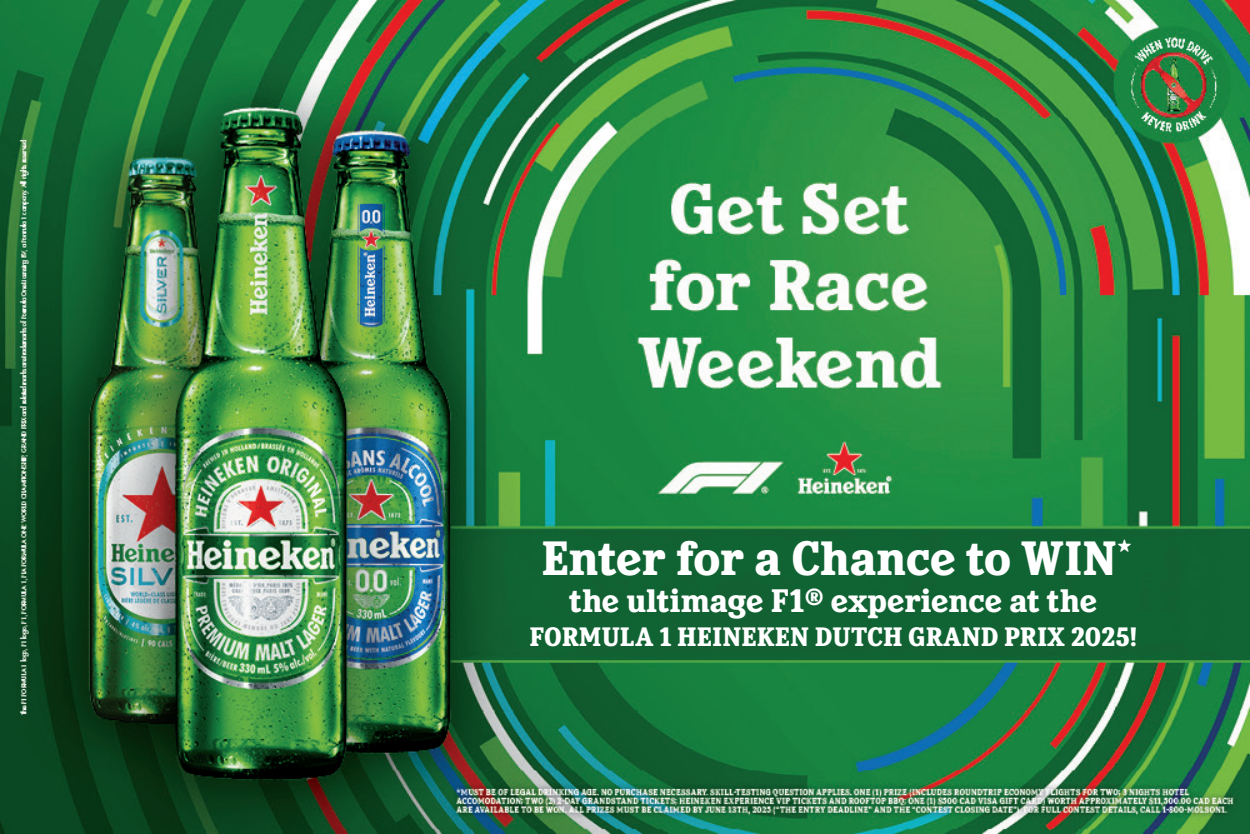
<style>
.page{position:relative;width:1250px;height:834px;background:#fff}
.page>*{position:absolute;margin:0;border:0;box-sizing:border-box;transform-origin:0 0}
.t1{font:700 42.12px "Heineken Serif 18";letter-spacing:-.005em;color:#fff}
.t2{font:700 28.5px "Heineken Serif 18";letter-spacing:-.005em;color:#fff}
.t3{font:700 23.25px "Heineken Serif 18";color:#fff}
</style>
<div class="page">
<img style="left:0;top:0;width:1250px;height:834px">
<h1 class="t1" style="left:542px;top:528px;width:592px">Enter for a Chance to WIN<sup>*</sup></h1>
<p class="t2" style="left:569px;top:580px;width:530px">the ultimage F1® experience at the</p>
<p class="t3" style="left:530px;top:619px;width:609px">FORMULA 1 HEINEKEN DUTCH GRAND PRIX 2025!</p>
</div>
